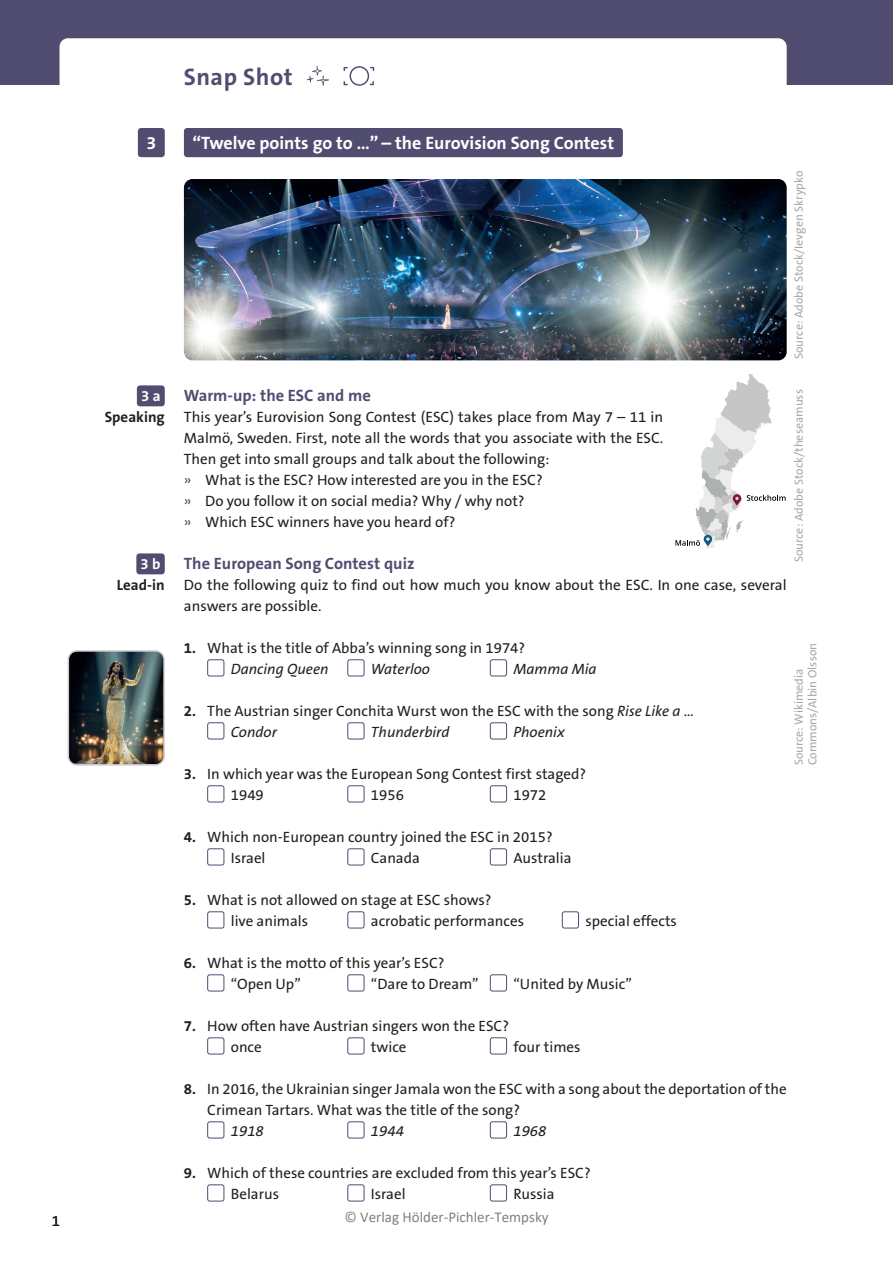
<style>
.page{position:relative;width:893px;height:1263px;background:#fff}
.page>*{position:absolute;margin:0;border:0;box-sizing:border-box;transform-origin:0 0}
.t1{font:700 24px "The Sans B7";letter-spacing:.02em;color:#504d71}
.t2{font:700 18px "The Sans B7";color:#fff}
.t3{font:700 16.5px "The Sans B7";color:#504d71}
.t4{font:15px/21px "The Sans B5 Plain";color:#231f20}
.t5{font:italic 15px "The Sans B5 Plain";color:#231f20}
.t6{font:15px "Calibri";color:#808080}
.t7{font:700 15px "The Sans B7";color:#231f20}
.t8{font:700 15px "The Sans B7";color:#fff}
.t9{font:12px/13.5px "The Sans B5 Plain";color:#a8a9ad}
.s1{color:#504d71}
.s2{font-family:"The Sans B7";font-weight:700}
.s3{font-style:italic}
</style>
<div class="page">
<div style="left:0;top:0;width:893px;height:85px;background:#504d71"></div>
<div style="left:60px;top:38px;width:727px;height:48px;background:#fff"></div>
<img style="left:184px;top:179px;width:603px;height:181px">
<div style="left:184px;top:128px;width:439px;height:29px;background:#504d71;border-radius:3px"></div>
<div style="left:207px;top:659px;width:17px;height:17px;border:1px solid #504d71;border-radius:2px"></div>
<div style="left:347px;top:659px;width:17px;height:17px;border:1px solid #504d71;border-radius:2px"></div>
<div style="left:490px;top:659px;width:17px;height:17px;border:1px solid #504d71;border-radius:2px"></div>
<div style="left:207px;top:722px;width:17px;height:17px;border:1px solid #504d71;border-radius:2px"></div>
<div style="left:347px;top:722px;width:17px;height:17px;border:1px solid #504d71;border-radius:2px"></div>
<div style="left:490px;top:722px;width:17px;height:17px;border:1px solid #504d71;border-radius:2px"></div>
<div style="left:207px;top:785px;width:17px;height:17px;border:1px solid #504d71;border-radius:2px"></div>
<div style="left:347px;top:785px;width:17px;height:17px;border:1px solid #504d71;border-radius:2px"></div>
<div style="left:490px;top:785px;width:17px;height:17px;border:1px solid #504d71;border-radius:2px"></div>
<div style="left:207px;top:848px;width:17px;height:17px;border:1px solid #504d71;border-radius:2px"></div>
<div style="left:347px;top:848px;width:17px;height:17px;border:1px solid #504d71;border-radius:2px"></div>
<div style="left:490px;top:848px;width:17px;height:17px;border:1px solid #504d71;border-radius:2px"></div>
<div style="left:207px;top:911px;width:17px;height:17px;border:1px solid #504d71;border-radius:2px"></div>
<div style="left:347px;top:911px;width:17px;height:17px;border:1px solid #504d71;border-radius:2px"></div>
<div style="left:562px;top:911px;width:17px;height:17px;border:1px solid #504d71;border-radius:2px"></div>
<div style="left:207px;top:974px;width:17px;height:17px;border:1px solid #504d71;border-radius:2px"></div>
<div style="left:347px;top:974px;width:17px;height:17px;border:1px solid #504d71;border-radius:2px"></div>
<div style="left:490px;top:974px;width:17px;height:17px;border:1px solid #504d71;border-radius:2px"></div>
<div style="left:207px;top:1037px;width:17px;height:17px;border:1px solid #504d71;border-radius:2px"></div>
<div style="left:347px;top:1037px;width:17px;height:17px;border:1px solid #504d71;border-radius:2px"></div>
<div style="left:490px;top:1037px;width:17px;height:17px;border:1px solid #504d71;border-radius:2px"></div>
<div style="left:207px;top:1121px;width:17px;height:17px;border:1px solid #504d71;border-radius:2px"></div>
<div style="left:347px;top:1121px;width:17px;height:17px;border:1px solid #504d71;border-radius:2px"></div>
<div style="left:490px;top:1121px;width:17px;height:17px;border:1px solid #504d71;border-radius:2px"></div>
<div style="left:207px;top:1184px;width:17px;height:17px;border:1px solid #504d71;border-radius:2px"></div>
<div style="left:347px;top:1184px;width:17px;height:17px;border:1px solid #504d71;border-radius:2px"></div>
<div style="left:490px;top:1184px;width:17px;height:17px;border:1px solid #504d71;border-radius:2px"></div>
<svg style="left:675px;top:374px;width:111px;height:175px"></svg>
<div style="left:138px;top:128px;width:27px;height:29px;background:#504d71;border-radius:3px"></div>
<div style="left:137px;top:385px;width:28px;height:21px;background:#504d71;border-radius:3px"></div>
<div style="left:136px;top:553px;width:29px;height:21px;background:#504d71;border-radius:3px"></div>
<img style="left:68px;top:653px;width:94px;height:110px">
<div style="left:68px;top:650px;width:97px;height:116px;border:2px solid #cfcbd7;border-radius:9px"></div>
<p class="t4" style="left:52px;top:1211px;width:10px">1</p>
<p class="t2" style="left:146px;top:133px;width:11px">3</p>
<p class="t8" style="left:141px;top:388px;width:21px">3 a</p>
<p class="t7" style="left:105px;top:409px;width:62px">Speaking</p>
<p class="t8" style="left:141px;top:556px;width:21px">3 b</p>
<p class="t7" style="left:117px;top:577px;width:49px">Lead-in</p>
<h1 class="t1" style="left:184px;top:64px;width:110px">Snap Shot</h1>
<p class="t2" style="left:192px;top:133px;width:423px">“Twelve points go to …” – the Eurovision Song Contest</p>
<p class="t9" style="left:792px;top:359px;width:190px;rotate:-90deg">Source: Adobe Stock/Ievgen Skrypko</p>
<p class="t9" style="left:792px;top:562px;width:175px;rotate:-90deg">Source: Adobe Stock/theseamuss</p>
<p class="t3" style="left:184px;top:386px;width:188px">Warm-up: the ESC and me</p>
<p class="t4" style="left:184px;top:407px;width:481px">This year’s Eurovision Song Contest (ESC) takes place from May 7 – 11 in Malmö, Sweden. First, note all the words that you associate with the ESC.<br>Then get into small groups and talk about the following:<br><span class="s1">»</span> What is the ESC? How interested are you in the ESC?<br><span class="s1">»</span> Do you follow it on social media? Why / why not?<br><span class="s1">»</span> Which ESC winners have you heard of?</p>
<p class="t3" style="left:184px;top:554px;width:232px">The European Song Contest quiz</p>
<p class="t4" style="left:184px;top:575px;width:604px">Do the following quiz to find out how much you know about the ESC. In one case, several answers are possible.</p>
<p class="t4" style="left:231px;top:638px;width:296px;text-indent:-47px"><span class="s2">1.</span> What is the title of Abba’s winning song in 1974?<br><span class="s3">Dancing Queen</span></p>
<p class="t9" style="left:792px;top:765px;width:124px;rotate:-90deg">Source: Wikimedia<br>Commons/Albin Olsson</p>
<p class="t5" style="left:371px;top:661px;width:61px">Waterloo</p>
<p class="t5" style="left:513px;top:661px;width:85px">Mamma Mia</p>
<p class="t4" style="left:231px;top:701px;width:464px;text-indent:-47px"><span class="s2">2.</span> The Austrian singer Conchita Wurst won the ESC with the song <span class="s3">Rise Like a</span> …<br><span class="s3">Condor</span></p>
<p class="t5" style="left:371px;top:724px;width:80px">Thunderbird</p>
<p class="t5" style="left:513px;top:724px;width:53px">Phoenix</p>
<p class="t4" style="left:231px;top:764px;width:357px;text-indent:-47px"><span class="s2">3.</span> In which year was the European Song Contest first staged?<br>1949</p>
<p class="t4" style="left:371px;top:785px;width:35px">1956</p>
<p class="t4" style="left:513px;top:785px;width:34px">1972</p>
<p class="t4" style="left:231px;top:827px;width:323px;text-indent:-47px"><span class="s2">4.</span> Which non-European country joined the ESC in 2015?<br>Israel</p>
<p class="t4" style="left:371px;top:848px;width:50px">Canada</p>
<p class="t4" style="left:513px;top:848px;width:60px">Australia</p>
<p class="t4" style="left:231px;top:890px;width:262px;text-indent:-47px"><span class="s2">5.</span> What is not allowed on stage at ESC shows? live animals</p>
<p class="t4" style="left:371px;top:911px;width:155px">acrobatic performances</p>
<p class="t4" style="left:585px;top:911px;width:93px">special effects</p>
<p class="t4" style="left:231px;top:953px;width:215px;text-indent:-47px"><span class="s2">6.</span> What is the motto of this year’s ESC? “Open Up”</p>
<p class="t4" style="left:371px;top:974px;width:109px">“Dare to Dream”</p>
<p class="t4" style="left:513px;top:974px;width:120px">“United by Music”</p>
<p class="t4" style="left:231px;top:1016px;width:280px;text-indent:-47px"><span class="s2">7.</span> How often have Austrian singers won the ESC? once</p>
<p class="t4" style="left:371px;top:1037px;width:37px">twice</p>
<p class="t4" style="left:513px;top:1037px;width:69px">four times</p>
<p class="t4" style="left:207px;top:1079px;width:581px;text-indent:-23px"><span class="s2">8.</span> In 2016, the Ukrainian singer Jamala won the ESC with a song about the deportation of the<br>Crimean Tartars. What was the title of the song?</p>
<p class="t5" style="left:231px;top:1123px;width:34px">1918</p>
<p class="t5" style="left:371px;top:1123px;width:35px">1944</p>
<p class="t5" style="left:513px;top:1123px;width:34px">1968</p>
<p class="t4" style="left:231px;top:1163px;width:361px;text-indent:-47px"><span class="s2">9.</span> Which of these countries are excluded from this year’s ESC?<br>Belarus</p>
<p class="t4" style="left:371px;top:1184px;width:36px">Israel</p>
<p class="t4" style="left:513px;top:1184px;width:43px">Russia</p>
<p class="t6" style="left:344px;top:1206px;width:206px">© Verlag Hölder-Pichler-Tempsky</p>
</div>
